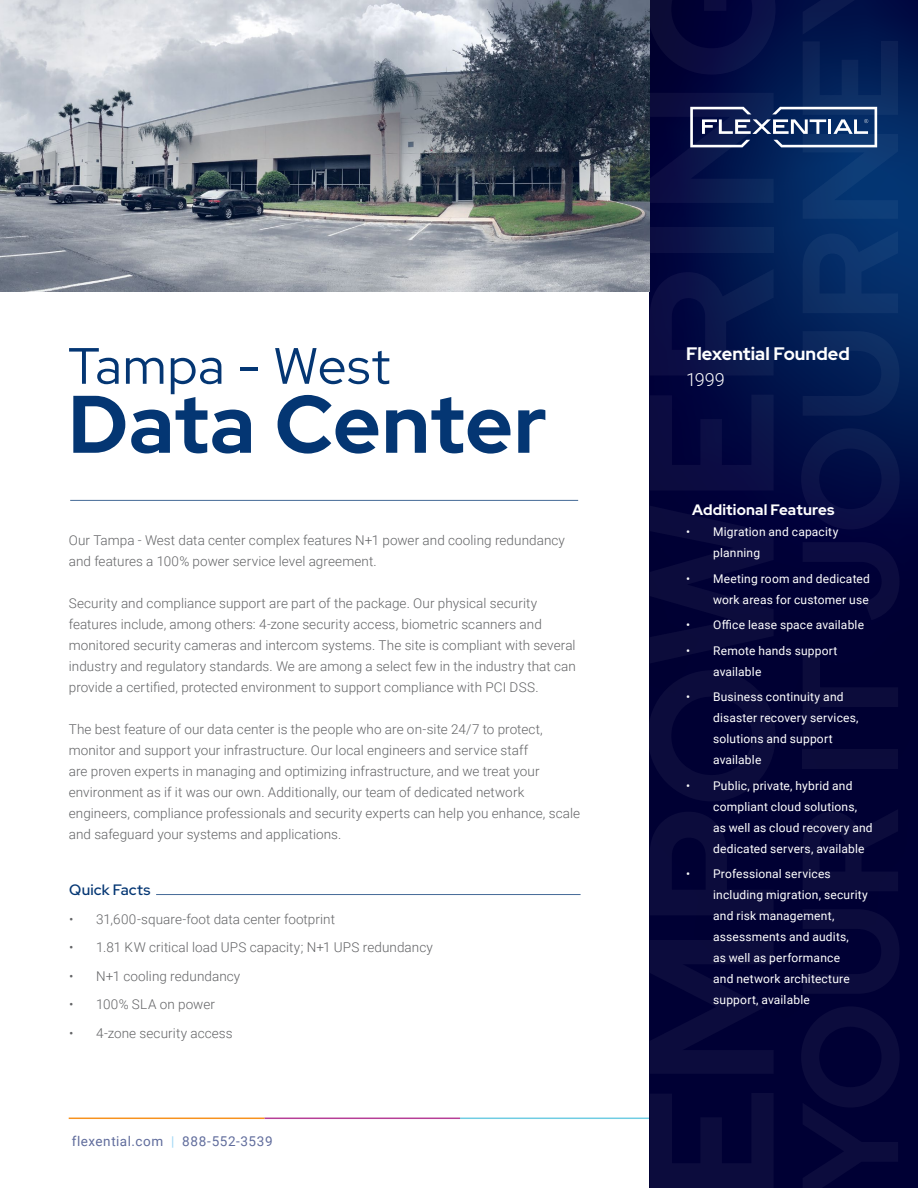
<style>
.page{position:relative;width:918px;height:1188px;background:#fff}
.page>*{position:absolute;margin:0;border:0;box-sizing:border-box;transform-origin:0 0}
.t1{font:700 177px "Red Hat Display";letter-spacing:.005em;color:#fff}
.t2{font:700 81.3px "Red Hat Display";letter-spacing:.01em;color:#043673}
.t3{font:51px "Red Hat Display";letter-spacing:.015em;color:#043673}
.t4{font:700 18px "Red Hat Display";color:#fff}
.t5{font:300 18px "Roboto";color:#fff}
.t6{font:700 15px "Red Hat Display";letter-spacing:.01em;color:#fff}
.t7{font:500 15px "Red Hat Display";letter-spacing:.015em;color:#043673}
.t8{font:300 13.5px/21px "Roboto";letter-spacing:.005em;color:#636466}
.t9{font:13.5px "Roboto";letter-spacing:.04em;color:#606c9c}
.t10{font:12px/21px "Roboto";letter-spacing:.015em;color:#fff}
.s1{color:#9fd6f5}
</style>
<div class="page">
<hr style="left:460px;top:1118px;width:196px;height:1px;background:#70cde3">
<hr style="left:264px;top:1118px;width:196px;height:1px;background:#b63e97">
<hr style="left:69px;top:1118px;width:195px;height:1px;background:#f7921e">
<svg style="left:649px;top:0;width:269px;height:1188px;background:#00083e"></svg>
<hr style="left:156px;top:894px;width:425px;height:1px;background:#043673">
<hr style="left:70px;top:500px;width:508px;height:1px;background:#043673">
<img style="left:0;top:0;width:649px;height:292px">
<svg style="left:690px;top:107px;width:187px;height:40px"></svg>
<h3 class="t3" style="left:68px;top:333px;width:323px">Tampa - West</h3>
<h2 class="t2" style="left:68px;top:371px;width:480px">Data Center</h2>
<p class="t8" style="left:69px;top:530px;width:498px">Our Tampa - West data center complex features N+1 power and cooling redundancy and features a 100% power service level agreement.</p>
<p class="t8" style="left:69px;top:593px;width:509px">Security and compliance support are part of the package. Our physical security features include, among others: 4-zone security access, biometric scanners and monitored security cameras and intercom systems. The site is compliant with several industry and regulatory standards. We are among a select few in the industry that can provide a certified, protected environment to support compliance with PCI DSS.</p>
<p class="t8" style="left:69px;top:719px;width:513px">The best feature of our data center is the people who are on-site 24/7 to protect, monitor and support your infrastructure. Our local engineers and service staff<br>are proven experts in managing and optimizing infrastructure, and we treat your environment as if it was our own. Additionally, our team of dedicated network engineers, compliance professionals and security experts can help you enhance, scale and safeguard your systems and applications.</p>
<p class="t7" style="left:69px;top:880px;width:83px">Quick Facts</p>
<p class="t8" style="left:69px;top:908px;width:267px">• 31,600-square-foot data center footprint</p>
<p class="t8" style="left:69px;top:936px;width:365px">• 1.81 KW critical load UPS capacity; N+1 UPS redundancy</p>
<p class="t8" style="left:69px;top:965px;width:173px">• N+1 cooling redundancy</p>
<p class="t8" style="left:69px;top:993px;width:147px">• 100% SLA on power</p>
<p class="t8" style="left:69px;top:1022px;width:165px">• 4-zone security access</p>
<p class="t9" style="left:72px;top:1132px;width:202px">flexential.com <span class="s1">|</span> 888-552-3539</p>
<h1 class="t1" style="left:596px;top:1200px;width:1261px;rotate:-90deg">EMPOWERING</h1>
<h3 class="t4" style="left:686px;top:342px;width:165px">Flexential Founded</h3>
<h3 class="t5" style="left:686px;top:367px;width:40px">1999</h3>
<p class="t6" style="left:692px;top:500px;width:144px">Additional Features</p>
<p class="t10" style="left:713px;top:521px;width:127px;text-indent:-27px">• Migration and capacity planning</p>
<p class="t10" style="left:686px;top:568px;width:185px;text-align:right">• Meeting room and dedicated work areas for customer use</p>
<p class="t10" style="left:686px;top:614px;width:179px">• Office lease space available</p>
<p class="t10" style="left:713px;top:640px;width:126px;text-indent:-27px">• Remote hands support available</p>
<p class="t10" style="left:713px;top:686px;width:147px;text-indent:-27px">• Business continuity and disaster recovery services, solutions and support available</p>
<p class="t10" style="left:713px;top:775px;width:161px;text-indent:-27px">• Public, private, hybrid and compliant cloud solutions, as well as cloud recovery and dedicated servers, available</p>
<p class="t10" style="left:713px;top:863px;width:156px;text-indent:-27px">• Professional services including migration, security and risk management, assessments and audits,<br>as well as performance<br>and network architecture support, available</p>
</div>
